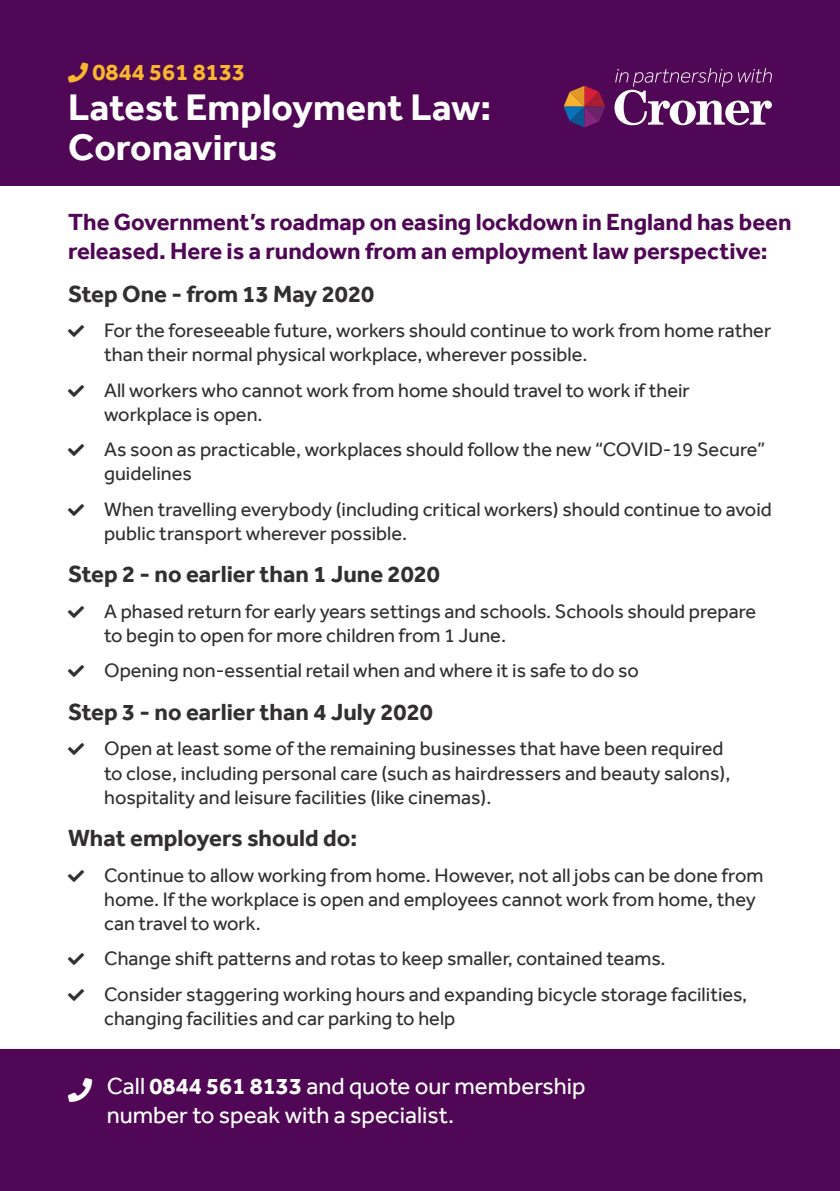
<style>
.page{position:relative;width:840px;height:1191px;background:#fff}
.page>*{position:absolute;margin:0;border:0;box-sizing:border-box;transform-origin:0 0}
.t1{font:700 38px/40px "Effra";color:#fff}
.t2{font:700 24px/28.8px "Effra";color:#500755}
.t3{font:700 24px "Effra";color:#312f30}
.t4{font:24px/28.8px "Effra";color:#fff}
.t5{font:700 24px "Effra";color:#fab72e}
.t6{font:20px/24px "Effra";color:#312f30}
.s1{font-weight:700}
</style>
<div class="page">
<div style="left:0;top:0;width:839px;height:186px;background:#500755"></div>
<div style="left:0;top:1049px;width:839px;height:142px;background:#500755"></div>
<svg style="left:563px;top:86px;width:42px;height:41px"></svg>
<svg style="left:614px;top:68px;width:157px;height:57px"></svg>
<p class="t5" style="left:68px;top:58px;width:178px">□■ 0844 561 8133</p>
<p class="t1" style="left:68px;top:87px;width:424px">Latest Employment Law:<br>Coronavirus</p>
<p class="t2" style="left:68px;top:208px;width:724px">The Government’s roadmap on easing lockdown in England has been released. Here is a rundown from an employment law perspective:</p>
<p class="t3" style="left:68px;top:280px;width:307px">Step One - from 13 May 2020</p>
<p class="t6" style="left:104px;top:318px;width:668px">For the foreseeable future, workers should continue to work from home rather than their normal physical workplace, wherever possible.</p>
<p class="t6" style="left:104px;top:378px;width:587px">All workers who cannot work from home should travel to work if their workplace is open.</p>
<p class="t6" style="left:104px;top:437px;width:662px">As soon as practicable, workplaces should follow the new “COVID-19 Secure” guidelines</p>
<p class="t6" style="left:104px;top:496px;width:668px">When travelling everybody (including critical workers) should continue to avoid public transport wherever possible.</p>
<p class="t3" style="left:68px;top:560px;width:373px">Step 2 - no earlier than 1 June 2020</p>
<p class="t6" style="left:104px;top:599px;width:653px">A phased return for early years settings and schools. Schools should prepare to begin to open for more children from 1 June.</p>
<p class="t6" style="left:104px;top:658px;width:536px">Opening non-essential retail when and where it is safe to do so</p>
<p class="t3" style="left:68px;top:698px;width:366px">Step 3 - no earlier than 4 July 2020</p>
<p class="t6" style="left:104px;top:736px;width:627px">Open at least some of the remaining businesses that have been required to close, including personal care (such as hairdressers and beauty salons), hospitality and leisure facilities (like cinemas).</p>
<p class="t3" style="left:68px;top:824px;width:290px">What employers should do:</p>
<p class="t6" style="left:104px;top:863px;width:660px">Continue to allow working from home. However, not all jobs can be done from home. If the workplace is open and employees cannot work from home, they can travel to work.</p>
<p class="t6" style="left:104px;top:946px;width:562px">Change shift patterns and rotas to keep smaller, contained teams.</p>
<p class="t6" style="left:104px;top:981px;width:644px">Consider staggering working hours and expanding bicycle storage facilities, changing facilities and car parking to help</p>
<p class="t4" style="left:107px;top:1071px;width:480px">Call <span class="s1">0844 561 8133</span> and quote our membership number to speak with a specialist.</p>
</div>
